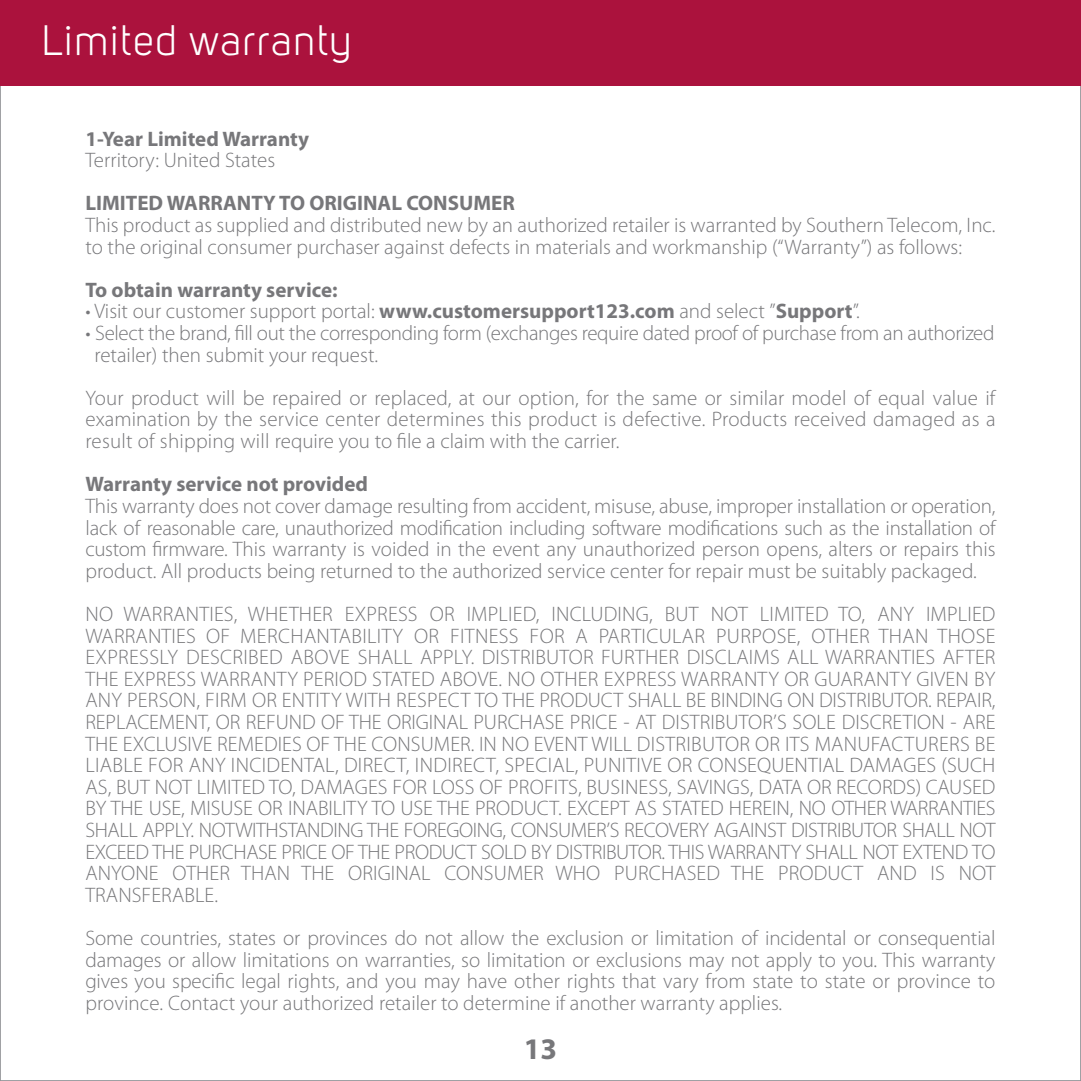
<style>
.page{position:relative;width:1081px;height:1081px;background:#fff}
.page>*{position:absolute;margin:0;border:0;box-sizing:border-box;transform-origin:0 0}
.t1{font:42px "Uni Sans Book";letter-spacing:.03em;color:#fff}
.t2{font:700 30px "Myriad Pro";color:#77777a}
.t3{font:300 21px/21.6px "Myriad Pro";color:#77777a;text-align:justify}
.t4{font:700 21px "Myriad Pro";color:#77777a}
.s1{font-weight:700}
</style>
<div class="page">
<div style="left:0;top:0;width:1080px;height:85px;background:#ab123d"></div>
<h1 class="t1" style="left:42px;top:17px;width:311px">Limited warranty</h1>
<p class="t4" style="left:85px;top:125px;width:225px">1-Year Limited Warranty</p>
<p class="t3" style="left:85px;top:150px;width:191px">Territory: United States</p>
<p class="t4" style="left:85px;top:190px;width:431px">LIMITED WARRANTY TO ORIGINAL CONSUMER</p>
<p class="t3" style="left:85px;top:214px;width:911px">This product as supplied and distributed new by an authorized retailer is warranted by Southern Telecom, Inc. to the original consumer purchaser against defects in materials and workmanship (“Warranty”) as follows:</p>
<p class="t4" style="left:85px;top:276px;width:254px">To obtain warranty service:</p>
<p class="t3" style="left:85px;top:301px;width:776px">• Visit our customer support portal: <span class="s1">www.customersupport123.com</span> and select ”<span class="s1">Support</span>”.</p>
<p class="t3" style="left:94px;top:323px;width:901px;text-indent:-9px">• Select the brand, fill out the corresponding form (exchanges require dated proof of purchase from an authorized retailer) then submit your request.</p>
<p class="t3" style="left:85px;top:387px;width:911px">Your product will be repaired or replaced, at our option, for the same or similar model of equal value if examination by the service center determines this product is defective. Products received damaged as a result of shipping will require you to file a claim with the carrier.</p>
<p class="t4" style="left:85px;top:470px;width:284px">Warranty service not provided</p>
<p class="t3" style="left:85px;top:495px;width:911px">This warranty does not cover damage resulting from accident, misuse, abuse, improper installation or operation, lack of reasonable care, unauthorized modification including software modifications such as the installation of custom firmware. This warranty is voided in the event any unauthorized person opens, alters or repairs this product. All products being returned to the authorized service center for repair must be suitably packaged.</p>
<p class="t3" style="left:85px;top:603px;width:911px">NO WARRANTIES, WHETHER EXPRESS OR IMPLIED, INCLUDING, BUT NOT LIMITED TO, ANY IMPLIED WARRANTIES OF MERCHANTABILITY OR FITNESS FOR A PARTICULAR PURPOSE, OTHER THAN THOSE EXPRESSLY DESCRIBED ABOVE SHALL APPLY. DISTRIBUTOR FURTHER DISCLAIMS ALL WARRANTIES AFTER THE EXPRESS WARRANTY PERIOD STATED ABOVE. NO OTHER EXPRESS WARRANTY OR GUARANTY GIVEN BY ANY PERSON, FIRM OR ENTITY WITH RESPECT TO THE PRODUCT SHALL BE BINDING ON DISTRIBUTOR. REPAIR, REPLACEMENT, OR REFUND OF THE ORIGINAL PURCHASE PRICE - AT DISTRIBUTOR’S SOLE DISCRETION - ARE THE EXCLUSIVE REMEDIES OF THE CONSUMER. IN NO EVENT WILL DISTRIBUTOR OR ITS MANUFACTURERS BE LIABLE FOR ANY INCIDENTAL, DIRECT, INDIRECT, SPECIAL, PUNITIVE OR CONSEQUENTIAL DAMAGES (SUCH AS, BUT NOT LIMITED TO, DAMAGES FOR LOSS OF PROFITS, BUSINESS, SAVINGS, DATA OR RECORDS) CAUSED BY THE USE, MISUSE OR INABILITY TO USE THE PRODUCT. EXCEPT AS STATED HEREIN, NO OTHER WARRANTIES SHALL APPLY. NOTWITHSTANDING THE FOREGOING, CONSUMER’S RECOVERY AGAINST DISTRIBUTOR SHALL NOT EXCEED THE PURCHASE PRICE OF THE PRODUCT SOLD BY DISTRIBUTOR. THIS WARRANTY SHALL NOT EXTEND TO ANYONE OTHER THAN THE ORIGINAL CONSUMER WHO PURCHASED THE PRODUCT AND IS NOT TRANSFERABLE.</p>
<p class="t3" style="left:85px;top:927px;width:911px">Some countries, states or provinces do not allow the exclusion or limitation of incidental or consequential damages or allow limitations on warranties, so limitation or exclusions may not apply to you. This warranty gives you specific legal rights, and you may have other rights that vary from state to state or province to province. Contact your authorized retailer to determine if another warranty applies.</p>
<h2 class="t2" style="left:524px;top:1029px;width:35px">13</h2>
</div>
